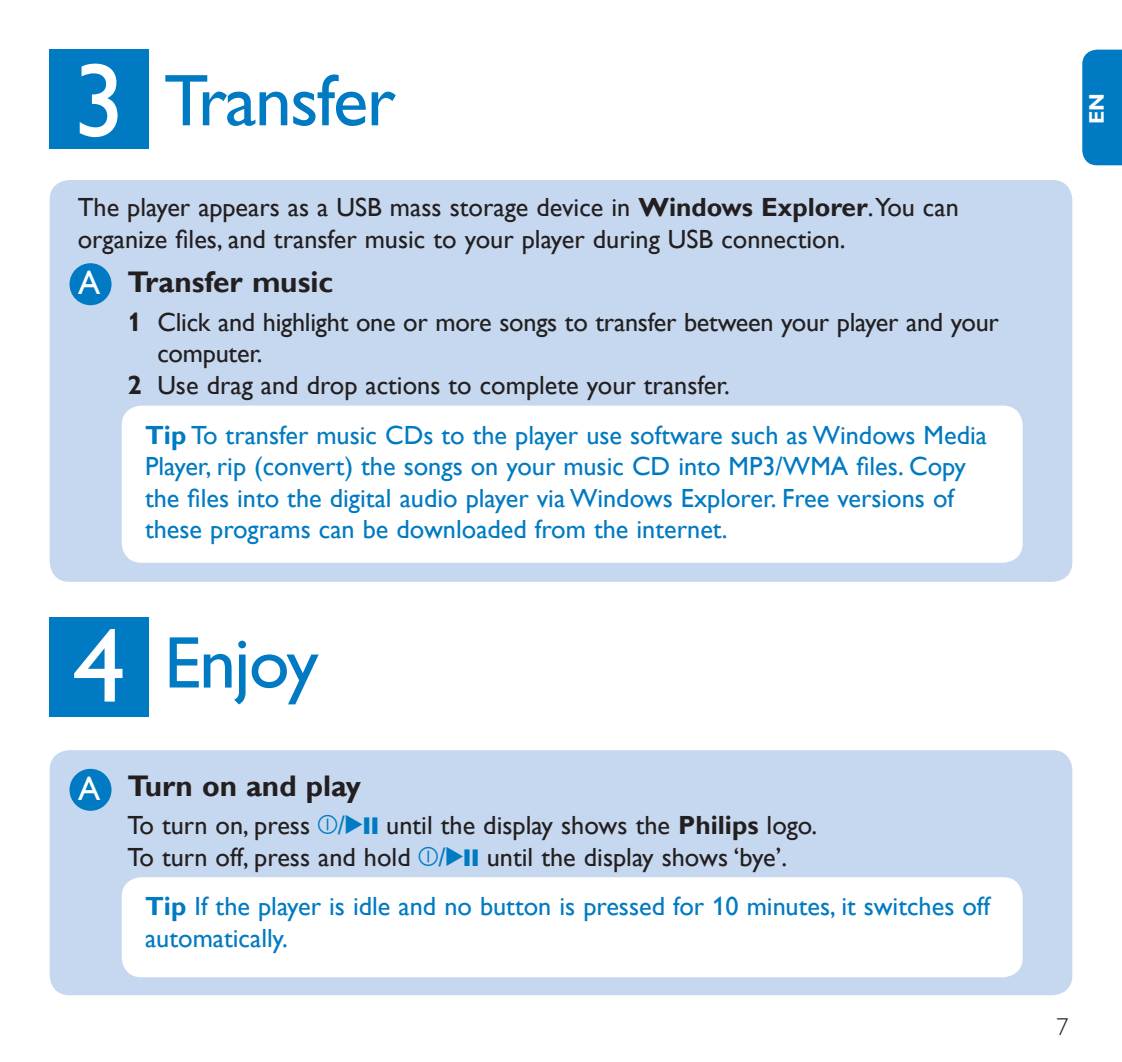
<style>
.page{position:relative;width:1122px;height:1062px;background:#fff}
.page>*{position:absolute;margin:0;border:0;box-sizing:border-box;transform-origin:0 0}
.t1{font:105px "Gill Sans Std";color:#fff}
.t2{font:73.5px "Gill Sans";letter-spacing:-.02em;color:#007ac2}
.t3{font:73.5px "Gill Sans Alt One WGL";letter-spacing:-.02em;color:#007ac2}
.t4{font:33.25px "Gill Sans Alt One WGL";color:#fff}
.t5{font:700 29.75px "Gill Sans Alt One WGL";color:#231f20}
.t6{font:26.25px/31.5px "Gill Sans Alt One WGL";color:#231f20}
.t7{font:26.25px/31.5px "Gill Sans Alt One WGL";color:#007ac2}
.t8{font:300 24.5px "Gill Alt One";color:#231f20}
.t9{font:700 21px "Gill Sans Alt One WGL";color:#fff}
.s1{font-size:105px;color:#fff}
.s2{font-weight:700}
.s3{font-family:"Audio Six 6";color:#007ac2}
.s4{color:#007ac2}
.s5{font-family:"Audio Four 4";color:#007ac2}
</style>
<div class="page">
<div style="left:1082px;top:50px;width:39px;height:115px;background:#007ac2"></div>
<div style="left:50px;top:750px;width:1021px;height:245px;background:#c6d8ef;border-radius:20px"></div>
<div style="left:50px;top:617px;width:99px;height:100px;background:#007ac2"></div>
<div style="left:122px;top:877px;width:900px;height:100px;background:#fff;border-radius:20px"></div>
<div style="left:69px;top:769px;width:42px;height:42px;background:#007ac2;border-radius:50%"></div>
<div style="left:50px;top:180px;width:1021px;height:402px;background:#c6d8ef;border-radius:20px"></div>
<div style="left:50px;top:50px;width:99px;height:99px;background:#007ac2"></div>
<div style="left:122px;top:405px;width:900px;height:158px;background:#fff;border-radius:20px"></div>
<div style="left:69px;top:263px;width:42px;height:42px;background:#007ac2;border-radius:50%"></div>
<h2 class="t2" style="left:73px;top:58px;width:324px"><span class="s1">3</span> Transfer</h2>
<p class="t6" style="left:78px;top:191px;width:882px">The player appears as a USB mass storage device in <span class="s2">Windows Explorer</span>.You can organize files, and transfer music to your player during USB connection.</p>
<p class="t5" style="left:128px;top:262px;width:207px">Transfer music</p>
<p class="t6" style="left:128px;top:306px;width:872px"><span class="s2">1</span> Click and highlight one or more songs to transfer between your player and your</p>
<p class="t6" style="left:157px;top:337px;width:107px">computer.</p>
<p class="t6" style="left:127px;top:369px;width:603px"><span class="s2">2</span> Use drag and drop actions to complete your transfer.</p>
<p class="t7" style="left:145px;top:419px;width:843px"><span class="s2">Tip</span> To transfer music CDs to the player use software such as Windows Media Player, rip (convert) the songs on your music CD into MP3/WMA files. Copy the files into the digital audio player via Windows Explorer. Free versions of these programs can be downloaded from the internet.</p>
<p class="t4" style="left:78px;top:260px;width:24px">A</p>
<h1 class="t1" style="left:73px;top:606px;width:54px">4</h1>
<h2 class="t3" style="left:164px;top:612px;width:156px">Enjoy</h2>
<p class="t4" style="left:78px;top:766px;width:24px">A</p>
<p class="t5" style="left:128px;top:765px;width:235px">Turn on and play</p>
<p class="t6" style="left:128px;top:809px;width:691px">To turn on, press <span class="s3">z</span><span class="s4">/</span><span class="s5">2;</span> until the display shows the <span class="s2">Philips</span> logo.<br>To turn off, press and hold <span class="s3">z</span><span class="s4">/</span><span class="s5">2;</span> until the display shows ‘bye’.</p>
<p class="t7" style="left:145px;top:890px;width:846px"><span class="s2">Tip</span> If the player is idle and no button is pressed for 10 minutes, it switches off automatically.</p>
<p class="t9" style="left:1081px;top:124px;width:29px;rotate:-90deg">en</p>
<p class="t8" style="left:1056px;top:1012px;width:14px">7</p>
</div>
